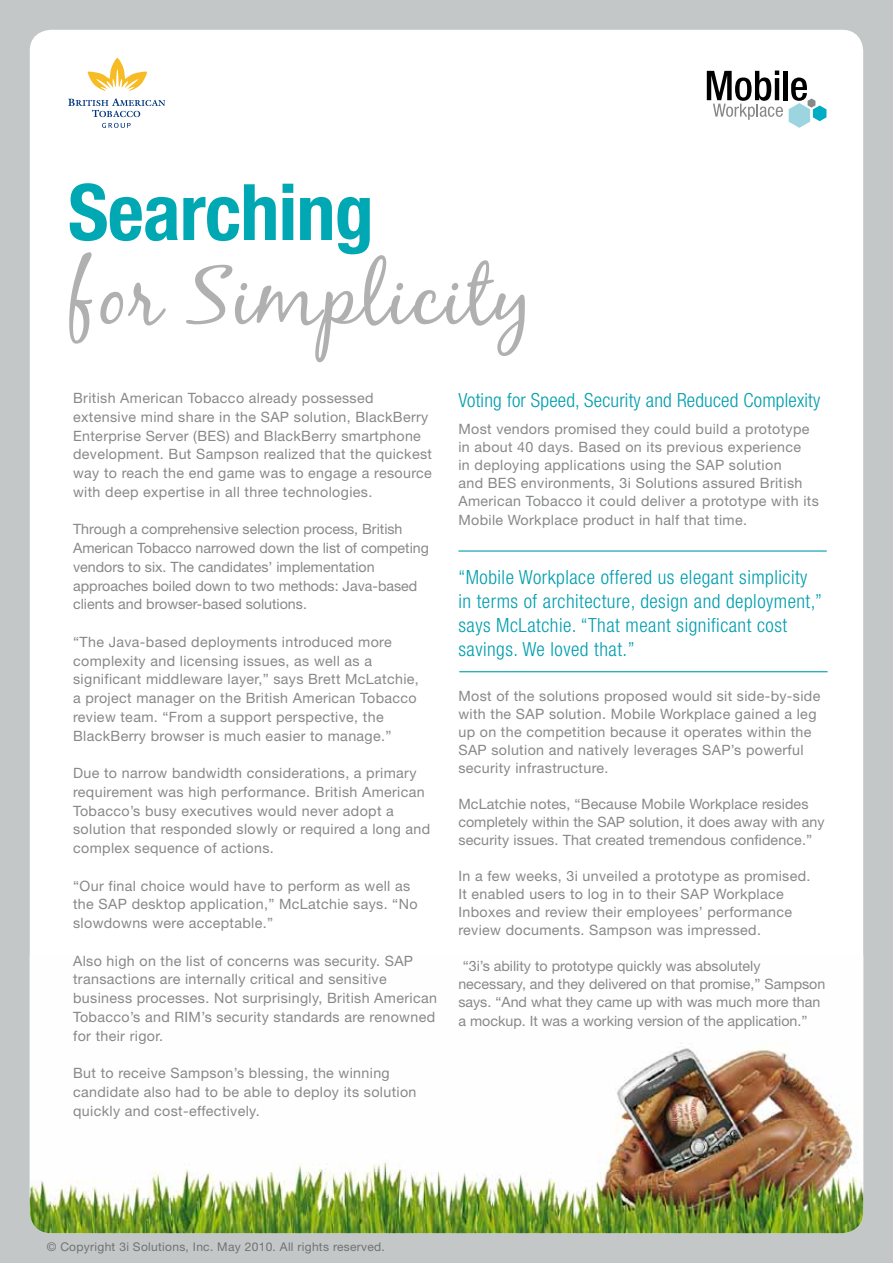
<style>
.page{position:relative;width:893px;height:1263px;background:#c4c7c7}
.page>*{position:absolute;margin:0;border:0;box-sizing:border-box;transform-origin:0 0}
.t1{font:81px "Black Jack";letter-spacing:.025em;color:#b0b0b0}
.t2{font:700 condensed 78px "Helvetica Neue";letter-spacing:-.01em;color:#00a8b4}
.t3{font:300 condensed 19.5px/24px "Helvetica Neue";letter-spacing:.025em;color:#009ead}
.t4{font:14.25px/18.8px "Helvetica Neue";letter-spacing:.025em;color:#87888a}
.t5{font:14.25px/18.8px "Helvetica Neue";color:#87888a}
.t6{font:12px "Helvetica Neue";letter-spacing:.025em;color:#707172}
</style>
<div class="page">
<div style="left:30px;top:30px;width:833px;height:1203px;background:#fff;border-radius:21px"></div>
<img style="left:30px;top:1043px;width:833px;height:190px">
<hr style="left:458px;top:550px;width:369px;height:2px;background:#009ead">
<svg style="left:88px;top:58px;width:59px;height:33px"></svg>
<svg style="left:68px;top:98px;width:97px;height:19px"></svg>
<svg style="left:102px;top:123px;width:29px;height:5px"></svg>
<hr style="left:459px;top:671px;width:369px;height:1px;background:#009ead">
<svg style="left:707px;top:70px;width:120px;height:58px"></svg>
<h2 class="t2" style="left:68px;top:165px;width:307px">Searching</h2>
<h1 class="t1" style="left:68px;top:247px;width:465px">for Simplicity</h1>
<p class="t4" style="left:73px;top:388px;width:360px">British American Tobacco already possessed extensive mind share in the SAP solution, BlackBerry Enterprise Server (BES) and BlackBerry smartphone development. But Sampson realized that the quickest way to reach the end game was to engage a resource with deep expertise in all three technologies.</p>
<p class="t5" style="left:73px;top:520px;width:357px">Through a comprehensive selection process, British American Tobacco narrowed down the list of competing vendors to six. The candidates’ implementation approaches boiled down to two methods: Java-based clients and browser-based solutions.</p>
<p class="t4" style="left:73px;top:632px;width:347px">“The Java-based deployments introduced more complexity and licensing issues, as well as a significant middleware layer,” says Brett McLatchie, a project manager on the British American Tobacco review team. “From a support perspective, the BlackBerry browser is much easier to manage.”</p>
<p class="t4" style="left:73px;top:763px;width:359px">Due to narrow bandwidth considerations, a primary requirement was high performance. British American Tobacco’s busy executives would never adopt a solution that responded slowly or required a long and complex sequence of actions.</p>
<p class="t4" style="left:73px;top:876px;width:346px">“Our final choice would have to perform as well as the SAP desktop application,” McLatchie says. “No slowdowns were acceptable.”</p>
<p class="t4" style="left:73px;top:951px;width:365px">Also high on the list of concerns was security. SAP transactions are internally critical and sensitive business processes. Not surprisingly, British American Tobacco’s and RIM’s security standards are renowned for their rigor.</p>
<p class="t4" style="left:73px;top:1063px;width:345px">But to receive Sampson’s blessing, the winning candidate also had to be able to deploy its solution quickly and cost-effectively.</p>
<h3 class="t3" style="left:458px;top:388px;width:363px">Voting for Speed, Security and Reduced Complexity</h3>
<p class="t4" style="left:458px;top:419px;width:362px;line-height:18.1px">Most vendors promised they could build a prototype in about 40 days. Based on its previous experience<br>in deploying applications using the SAP solution<br>and BES environments, 3i Solutions assured British American Tobacco it could deliver a prototype with its Mobile Workplace product in half that time.</p>
<h3 class="t3" style="left:458px;top:565px;width:365px">“Mobile Workplace offered us elegant simplicity in terms of architecture, design and deployment,” says McLatchie. “That meant significant cost savings. We loved that.”</h3>
<p class="t4" style="left:458px;top:687px;width:363px;line-height:18px">Most of the solutions proposed would sit side-by-side with the SAP solution. Mobile Workplace gained a leg up on the competition because it operates within the SAP solution and natively leverages SAP’s powerful security infrastructure.</p>
<p class="t4" style="left:458px;top:795px;width:368px;line-height:18px">McLatchie notes, “Because Mobile Workplace resides completely within the SAP solution, it does away with any security issues. That created tremendous confidence.”</p>
<p class="t4" style="left:458px;top:867px;width:354px;line-height:18px">In a few weeks, 3i unveiled a prototype as promised.<br>It enabled users to log in to their SAP Workplace Inboxes and review their employees’ performance review documents. Sampson was impressed.</p>
<p class="t5" style="left:458px;top:957px;width:368px;line-height:18.3px;text-indent:4px">“3i’s ability to prototype quickly was absolutely necessary, and they delivered on that promise,” Sampson says. “And what they came up with was much more than a mockup. It was a working version of the application.”</p>
<p class="t6" style="left:47px;top:1240px;width:340px">© Copyright 3i Solutions, Inc. May 2010. All rights reserved.</p>
<p class="t6" style="left:133px;top:1240px;width:261px">C nsulting, Inc. May 20 8. All rights reserved.</p>
</div>
